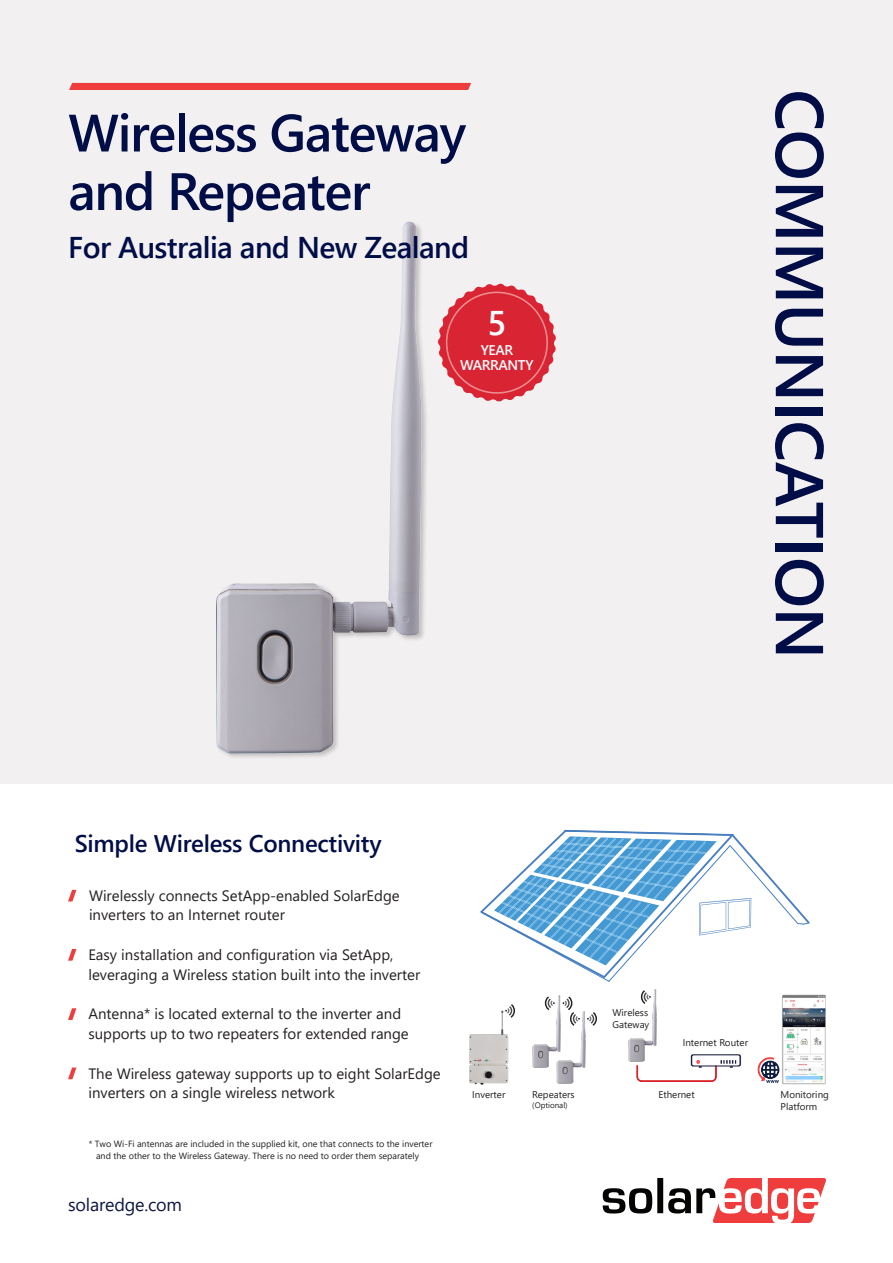
<style>
.page{position:relative;width:893px;height:1263px;background:#fff}
.page>*{position:absolute;margin:0;border:0;box-sizing:border-box;transform-origin:0 0}
.t1{font:600 67.5px "Segoe UI";letter-spacing:-.01em;color:#000d46}
.t2{font:600 52.5px/58.5px "Segoe UI";letter-spacing:-.025em;color:#000d46}
.t3{font:600 34.2px "Segoe UI";color:#fff}
.t4{font:600 30px "Segoe UI";letter-spacing:-.02em;color:#000d46}
.t5{font:600 24px "Segoe UI";letter-spacing:-.01em;color:#000d46}
.t6{font:18px "Segoe UI";letter-spacing:-.01em;color:#0d1642}
.t7{font:15px/19.6px "Segoe UI";color:#231f20}
.t8{font:600 14.1px "Segoe UI";letter-spacing:-.03em;color:#fff}
.t9{font:9.75px/11.7px "Segoe UI";color:#231f20}
.t10{font:9px/11.9px "Segoe UI";color:#231f20}
.t11{font:7.95px "Segoe UI";color:#231f20}
</style>
<div class="page">
<div style="left:0;top:0;width:893px;height:1249px;background:#f3f0f1"></div>
<div style="left:0;top:784px;width:893px;height:479px;background:#fff"></div>
<div style="left:69px;top:83px;width:402px;height:7px;background:#ee3d3c"></div>
<svg style="left:68px;top:890px;width:8px;height:11px"></svg>
<svg style="left:68px;top:1008px;width:8px;height:12px"></svg>
<svg style="left:68px;top:949px;width:8px;height:12px"></svg>
<svg style="left:68px;top:1067px;width:8px;height:12px"></svg>
<svg style="left:603px;top:1178px;width:223px;height:45px"></svg>
<img style="left:216px;top:221px;width:285px;height:537px">
<svg style="left:438px;top:284px;width:118px;height:117px"></svg>
<div style="left:446px;top:292px;width:102px;height:102px;border:2px solid #ec8e8f;border-radius:50%"></div>
<svg style="left:480px;top:829px;width:330px;height:153px"></svg>
<img style="left:628px;top:989px;width:29px;height:73px">
<svg style="left:640px;top:989px;width:12px;height:16px"></svg>
<img style="left:556px;top:1027px;width:30px;height:57px">
<img style="left:532px;top:995px;width:36px;height:76px">
<svg style="left:562px;top:995px;width:35px;height:32px"></svg>
<img style="left:779px;top:994px;width:47px;height:91px">
<svg style="left:501px;top:1004px;width:14px;height:26px"></svg>
<svg style="left:637px;top:1065px;width:79px;height:16px"></svg>
<svg style="left:758px;top:1057px;width:21px;height:26px"></svg>
<img style="left:687px;top:1054px;width:55px;height:18px">
<img style="left:469px;top:1030px;width:40px;height:55px">
<p class="t2" style="left:68px;top:99px;width:399px">Wireless Gateway and Repeater</p>
<p class="t4" style="left:68px;top:219px;width:402px">For Australia and New Zealand</p>
<p class="t3" style="left:487px;top:290px;width:21px">5</p>
<p class="t8" style="left:481px;top:336px;width:34px">YEAR</p>
<p class="t8" style="left:460px;top:352px;width:75px">WARRANTY</p>
<p class="t1" style="left:863px;top:89px;width:571px;rotate:90deg">COMMUNICATION</p>
<p class="t5" style="left:75px;top:820px;width:308px">Simple Wireless Connectivity</p>
<p class="t7" style="left:89px;top:884px;width:312px">Wirelessly connects SetApp-enabled SolarEdge inverters to an Internet router</p>
<p class="t7" style="left:88px;top:944px;width:333px">Easy installation and configuration via SetApp, leveraging a Wireless station built into the inverter</p>
<p class="t7" style="left:88px;top:1003px;width:322px">Antenna* is located external to the inverter and supports up to two repeaters for extended range</p>
<p class="t7" style="left:88px;top:1062px;width:354px">The Wireless gateway supports up to eight SolarEdge inverters on a single wireless network</p>
<p class="t10" style="left:96px;top:1137px;width:338px;text-indent:-7px">* Two Wi-Fi antennas are included in the supplied kit, one that connects to the inverter and the other to the Wireless Gateway. There is no need to order them separately</p>
<p class="t6" style="left:68px;top:1188px;width:116px">solaredge.com</p>
<p class="t9" style="left:472px;top:1088px;width:35px">Inverter</p>
<p class="t9" style="left:532px;top:1088px;width:44px">Repeaters</p>
<p class="t11" style="left:532px;top:1097px;width:37px">(Optional(</p>
<p class="t9" style="left:612px;top:1006px;width:38px">Wireless<br>Gateway</p>
<p class="t9" style="left:683px;top:1035px;width:67px">Internet Router</p>
<p class="t9" style="left:658px;top:1088px;width:38px">Ethernet</p>
<p class="t9" style="left:781px;top:1088px;width:50px">Monitoring</p>
<p class="t9" style="left:781px;top:1099px;width:38px">Platform</p>
</div>
